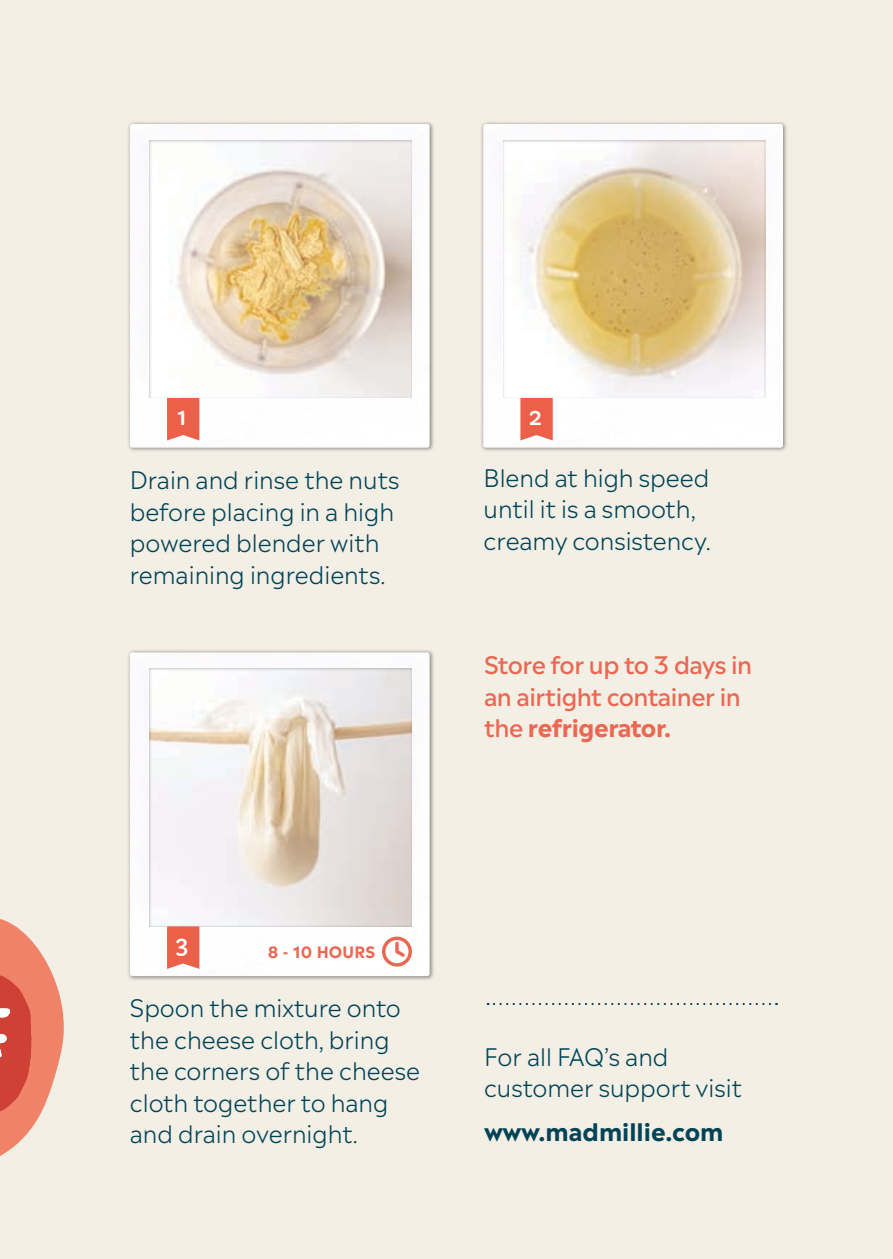
<style>
.page{position:relative;width:893px;height:1259px;background:#f3efe5}
.page>*{position:absolute;margin:0;border:0;box-sizing:border-box;transform-origin:0 0}
.t1{font:300 24px/31.5px "Madera";color:#004357}
.t2{font:500 24px/31.5px "Madera";letter-spacing:-.02em;color:#ec6752}
.t3{font:700 24px "Madera";color:#004357}
.t4{font:24px "Capriola";color:#fff}
.t5{font:700 15.6px "Madera";letter-spacing:.015em;color:#ec6752}
.s1{font-weight:700}
</style>
<div class="page">
<div style="left:127px;top:121px;width:307px;height:331px;background:#1c1c1b;opacity:.5"></div>
<div style="left:130px;top:124px;width:300px;height:324px;background:#fdfdfe"></div>
<div style="left:149px;top:139px;width:263px;height:259px;background:#1c1c1b;opacity:.3"></div>
<svg style="left:167px;top:398px;width:32px;height:42px"></svg>
<div style="left:127px;top:649px;width:307px;height:332px;background:#1c1c1b;opacity:.5"></div>
<div style="left:130px;top:652px;width:300px;height:324px;background:#fdfdfe"></div>
<div style="left:149px;top:667px;width:263px;height:259px;background:#1c1c1b;opacity:.3"></div>
<svg style="left:167px;top:926px;width:32px;height:43px"></svg>
<div style="left:480px;top:121px;width:308px;height:331px;background:#1c1c1b;opacity:.5"></div>
<img style="left:483px;top:124px;width:300px;height:324px">
<div style="left:502px;top:139px;width:264px;height:259px;background:#1c1c1b;opacity:.3"></div>
<svg style="left:520px;top:398px;width:33px;height:42px"></svg>
<svg style="left:382px;top:936px;width:30px;height:30px"></svg>
<svg style="left:488px;top:1003px;width:289px;height:2px"></svg>
<svg style="left:0;top:919px;width:64px;height:237px"></svg>
<p class="t4" style="left:177px;top:401px;width:11px">1</p>
<p class="t1" style="left:130px;top:461px;width:271px">Drain and rinse the nuts before placing in a high powered blender with remaining ingredients.</p>
<p class="t4" style="left:528px;top:401px;width:15px">2</p>
<p class="t1" style="left:484px;top:459px;width:229px">Blend at high speed until it is a smooth, creamy consistency.</p>
<p class="t2" style="left:484px;top:646px;width:270px">Store for up to 3 days in an airtight container in the <span class="s1">refrigerator.</span></p>
<p class="t4" style="left:175px;top:930px;width:15px">3</p>
<p class="t5" style="left:268px;top:938px;width:109px">8 - 10 HOURS</p>
<p class="t1" style="left:130px;top:989px;width:292px">Spoon the mixture onto the cheese cloth, bring the corners of the cheese cloth together to hang and drain overnight.</p>
<p class="t1" style="left:484px;top:1037px;width:260px">For all FAQ’s and customer support visit</p>
<p class="t3" style="left:484px;top:1110px;width:241px">www.madmillie.com</p>
</div>
